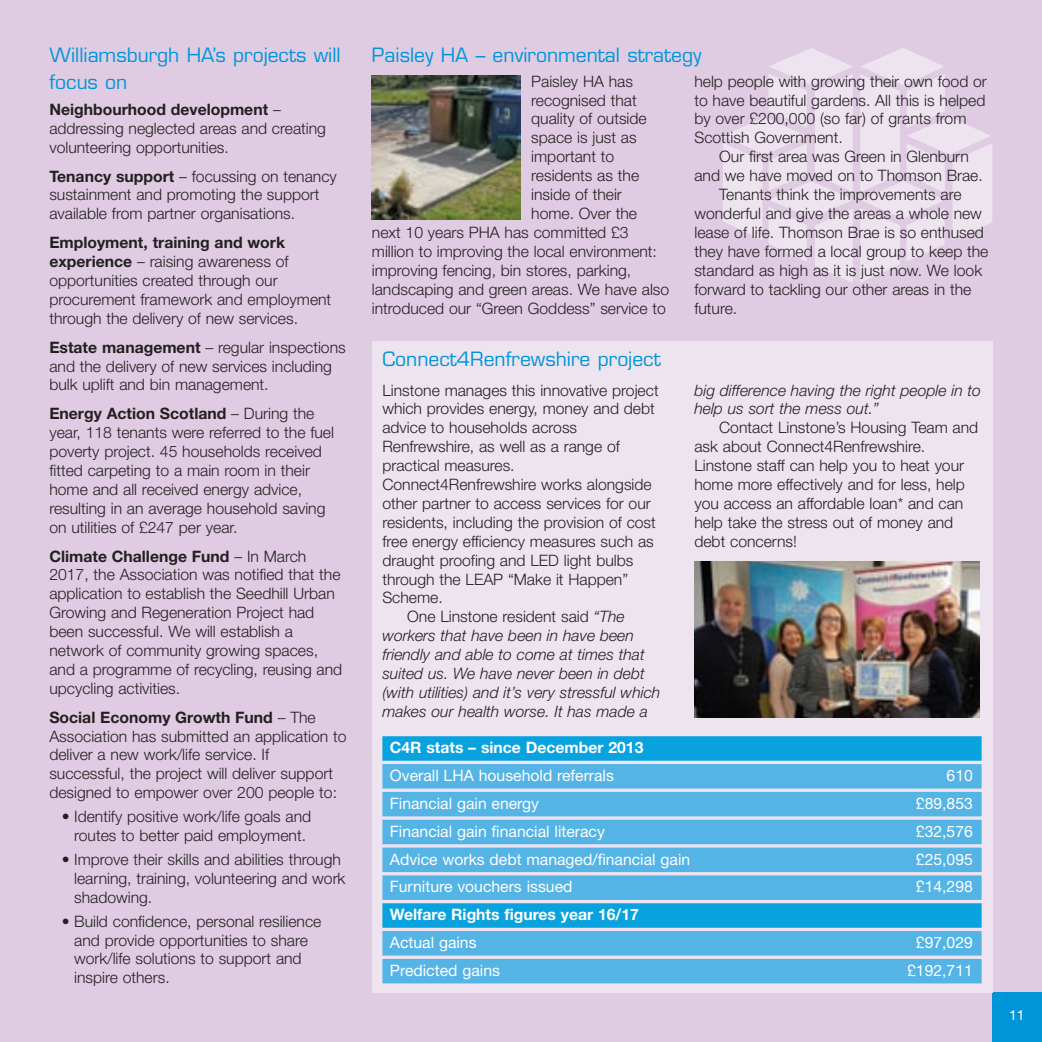
<style>
.page{position:relative;width:1042px;height:1042px;background:#fff}
.page>*{position:absolute;margin:0;border:0;box-sizing:border-box;transform-origin:0 0}
.t1{font:19.25px "Eurostile";color:#0095d9}
.t2{font:300 15.75px/18.9px "Helvetica Neue";color:#231f20}
.t3{font:italic 300 15.75px/18.9px "Helvetica Neue";color:#231f20}
.t4{font:15.75px "Helvetica Neue";color:#fff}
.t5{font:700 15.75px "Helvetica Neue";color:#fff}
.t6{font:14px "Helvetica Neue";color:#fff}
.s1{font-weight:700}
.s2{font-style:italic}
</style>
<div class="page">
<div style="left:0;top:0;width:1041px;height:1042px;background:#dfcce3"></div>
<img style="left:723px;top:48px;width:269px;height:235px">
<div style="left:992px;top:993px;width:49px;height:49px;background:#0095d9"></div>
<div style="left:372px;top:341px;width:620px;height:652px;background:#eee4f0"></div>
<div style="left:382px;top:736px;width:599px;height:25px;background:#08a2de"></div>
<div style="left:382px;top:764px;width:599px;height:24px;background:#54b4e5"></div>
<div style="left:382px;top:792px;width:599px;height:24px;background:#54b4e5"></div>
<div style="left:382px;top:820px;width:599px;height:24px;background:#54b4e5"></div>
<div style="left:382px;top:847px;width:599px;height:25px;background:#54b4e5"></div>
<div style="left:382px;top:875px;width:599px;height:25px;background:#54b4e5"></div>
<div style="left:382px;top:903px;width:599px;height:25px;background:#08a2de"></div>
<div style="left:382px;top:931px;width:599px;height:24px;background:#54b4e5"></div>
<div style="left:382px;top:959px;width:599px;height:24px;background:#54b4e5"></div>
<img style="left:694px;top:561px;width:286px;height:156px">
<img style="left:372px;top:75px;width:149px;height:144px">
<p class="t1" style="left:49px;top:48px;width:293px">Williamsburgh HA’s projects will</p>
<p class="t1" style="left:372px;top:48px;width:331px">Paisley HA – environmental strategy</p>
<p class="t1" style="left:49px;top:75px;width:80px">focus on</p>
<p class="t2" style="left:49px;top:101px;width:278px"><span class="s1">Neighbourhood development</span> – addressing neglected areas and creating volunteering opportunities.</p>
<p class="t2" style="left:49px;top:168px;width:289px"><span class="s1">Tenancy support</span> – focussing on tenancy sustainment and promoting the support available from partner organisations.</p>
<p class="t2" style="left:49px;top:235px;width:283px"><span class="s1">Employment, training and work experience</span> – raising awareness of opportunities created through our procurement framework and employment through the delivery of new services.</p>
<p class="t2" style="left:49px;top:339px;width:298px"><span class="s1">Estate management</span> – regular inspections and the delivery of new services including bulk uplift and bin management.</p>
<p class="t2" style="left:49px;top:406px;width:286px"><span class="s1">Energy Action Scotland</span> – During the year, 118 tenants were referred to the fuel poverty project. 45 households received fitted carpeting to a main room in their home and all received energy advice, resulting in an average household saving on utilities of £247 per year.</p>
<p class="t2" style="left:49px;top:548px;width:294px"><span class="s1">Climate Challenge Fund</span> – In March 2017, the Association was notified that the application to establish the Seedhill Urban Growing and Regeneration Project had been successful. We will establish a network of community growing spaces, and a programme of recycling, reusing and upcycling activities.</p>
<p class="t2" style="left:49px;top:709px;width:299px"><span class="s1">Social Economy Growth Fund</span> – The Association has submitted an application to deliver a new work/life service. If successful, the project will deliver support designed to empower over 200 people to:</p>
<p class="t2" style="left:62px;top:808px;width:251px;text-align:center">• Identify positive work/life goals and routes to better paid employment.</p>
<p class="t2" style="left:74px;top:851px;width:273px;text-indent:-12px">• Improve their skills and abilities through learning, training, volunteering and work shadowing.</p>
<p class="t2" style="left:74px;top:913px;width:249px;text-indent:-12px">• Build confidence, personal resilience and provide opportunities to share work/life solutions to support and inspire others.</p>
<p class="t2" style="left:531px;top:73px;width:103px">Paisley HA has</p>
<p class="t2" style="left:531px;top:92px;width:107px">recognised that</p>
<p class="t2" style="left:531px;top:111px;width:117px">quality of outside</p>
<p class="t2" style="left:531px;top:130px;width:107px">space is just as</p>
<p class="t2" style="left:531px;top:149px;width:84px">important to</p>
<p class="t2" style="left:531px;top:168px;width:109px">residents as the</p>
<p class="t2" style="left:531px;top:186px;width:92px">inside of their</p>
<p class="t2" style="left:531px;top:205px;width:107px">home. Over the</p>
<p class="t2" style="left:372px;top:224px;width:258px">next 10 years PHA has committed £3</p>
<p class="t2" style="left:372px;top:243px;width:287px">million to improving the local environment:</p>
<p class="t2" style="left:372px;top:262px;width:261px">improving fencing, bin stores, parking,</p>
<p class="t2" style="left:372px;top:281px;width:299px">landscaping and green areas. We have also</p>
<p class="t2" style="left:372px;top:300px;width:295px">introduced our “Green Goddess” service to</p>
<p class="t2" style="left:694px;top:73px;width:294px">help people with growing their own food or to have beautiful gardens. All this is helped by over £200,000 (so far) of grants from Scottish Government.</p>
<p class="t2" style="left:719px;top:149px;width:251px">Our first area was Green in Glenburn</p>
<p class="t2" style="left:694px;top:168px;width:290px">and we have moved on to Thomson Brae.</p>
<p class="t2" style="left:719px;top:186px;width:244px">Tenants think the improvements are</p>
<p class="t2" style="left:694px;top:205px;width:289px">wonderful and give the areas a whole new</p>
<p class="t2" style="left:694px;top:224px;width:291px">lease of life. Thomson Brae is so enthused</p>
<p class="t2" style="left:694px;top:243px;width:295px">they have formed a local group to keep the</p>
<p class="t2" style="left:694px;top:262px;width:289px">standard as high as it is just now. We look</p>
<p class="t2" style="left:694px;top:281px;width:278px">forward to tackling our other areas in the</p>
<p class="t2" style="left:694px;top:300px;width:44px">future.</p>
<p class="t1" style="left:382px;top:352px;width:280px">Connect4Renfrewshire project</p>
<p class="t2" style="left:382px;top:382px;width:278px">Linstone manages this innovative project</p>
<p class="t2" style="left:382px;top:401px;width:274px">which provides energy, money and debt</p>
<p class="t2" style="left:382px;top:420px;width:196px">advice to households across</p>
<p class="t2" style="left:382px;top:439px;width:239px">Renfrewshire, as well as a range of</p>
<p class="t2" style="left:382px;top:457px;width:134px">practical measures.</p>
<p class="t2" style="left:382px;top:476px;width:271px">Connect4Renfrewshire works alongside</p>
<p class="t2" style="left:382px;top:495px;width:270px">other partner to access services for our</p>
<p class="t2" style="left:382px;top:514px;width:275px">residents, including the provision of cost</p>
<p class="t2" style="left:382px;top:533px;width:273px">free energy efficiency measures such as</p>
<p class="t2" style="left:382px;top:552px;width:252px">draught proofing and LED light bulbs</p>
<p class="t2" style="left:382px;top:571px;width:247px">through the LEAP “Make it Happen”</p>
<p class="t2" style="left:382px;top:590px;width:62px">Scheme.</p>
<p class="t2" style="left:407px;top:609px;width:219px">One Linstone resident said <span class="s2">“The</span></p>
<p class="t3" style="left:382px;top:628px;width:253px">workers that have been in have been</p>
<p class="t3" style="left:382px;top:646px;width:264px">friendly and able to come at times that</p>
<p class="t3" style="left:382px;top:665px;width:264px">suited us. We have never been in debt</p>
<p class="t3" style="left:382px;top:684px;width:279px">(with utilities) and it’s very stressful which</p>
<p class="t3" style="left:382px;top:703px;width:267px">makes our health worse. It has made a</p>
<p class="t3" style="left:694px;top:382px;width:288px">big difference having the right people in to help us sort the mess out.”</p>
<p class="t2" style="left:694px;top:420px;width:285px;text-indent:25px">Contact Linstone’s Housing Team and ask about Connect4Renfrewshire.<br>Linstone staff can help you to heat your home more effectively and for less, help you access an affordable loan* and can help take the stress out of money and debt concerns!</p>
<p class="t5" style="left:390px;top:742px;width:255px">C4R stats – since December 2013</p>
<p class="t4" style="left:390px;top:770px;width:226px">Overall LHA household referrals</p>
<p class="t4" style="left:946px;top:770px;width:28px">610</p>
<p class="t4" style="left:390px;top:798px;width:151px">Financial gain energy</p>
<p class="t4" style="left:916px;top:798px;width:58px">£89,853</p>
<p class="t4" style="left:390px;top:825px;width:217px">Financial gain financial literacy</p>
<p class="t4" style="left:916px;top:825px;width:58px">£32,576</p>
<p class="t4" style="left:390px;top:853px;width:302px">Advice works debt managed/financial gain</p>
<p class="t4" style="left:916px;top:853px;width:58px">£25,095</p>
<p class="t4" style="left:390px;top:881px;width:184px">Furniture vouchers issued</p>
<p class="t4" style="left:916px;top:881px;width:58px">£14,298</p>
<p class="t5" style="left:390px;top:909px;width:251px">Welfare Rights figures year 16/17</p>
<p class="t4" style="left:390px;top:937px;width:88px">Actual gains</p>
<p class="t4" style="left:916px;top:937px;width:58px">£97,029</p>
<p class="t4" style="left:390px;top:964px;width:112px">Predicted gains</p>
<p class="t4" style="left:907px;top:964px;width:67px">£192,711</p>
<p class="t6" style="left:1009px;top:1010px;width:17px">11</p>
</div>
